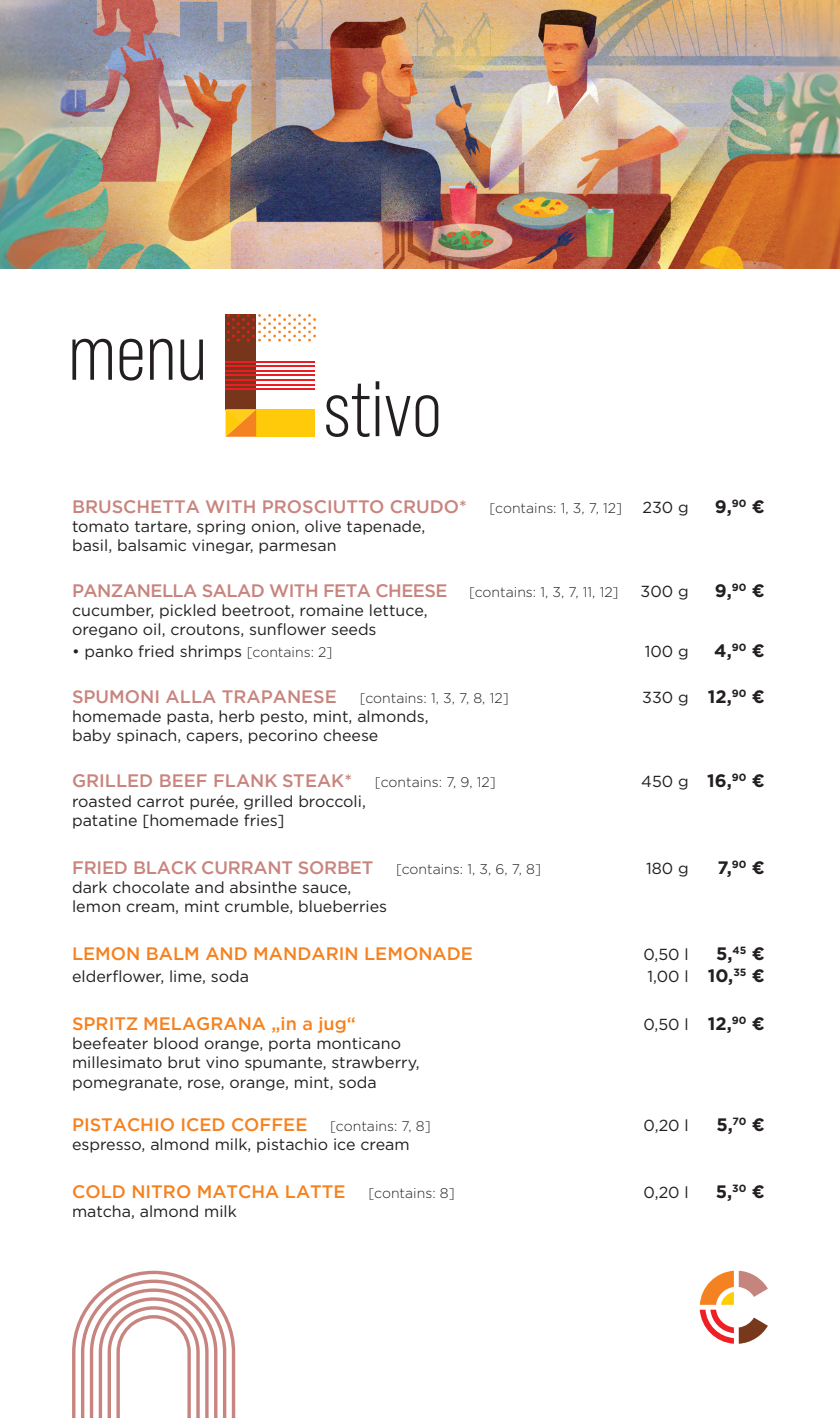
<style>
.page{position:relative;width:840px;height:1418px;background:#fff}
.page>*{position:absolute;margin:0;border:0;box-sizing:border-box;transform-origin:0 0}
.t1{font:81px "Bebas Neue Pro";color:#231f20}
.t2{font:500 18px "Gotham";letter-spacing:-.01em;color:#c8847e}
.t3{font:500 18px "Gotham";color:#f58220}
.t4{font:500 18px "Gotham";letter-spacing:-.03em;color:#c8847e}
.t5{font:700 18px "Gotham";color:#231f20}
.t6{font:16px/19.2px "Gotham";color:#231f20}
.t7{font:300 14px "Gotham";color:#231f20}
.s1{font-weight:300;font-size:14px;color:#231f20}
.s2{font-weight:300;font-size:14px}
.s3{font-weight:500;font-size:18px;color:#c8847e}
.s4{font-weight:700;font-size:18px}
</style>
<div class="page">
<img style="left:0;top:0;width:839px;height:268px">
<svg style="left:72px;top:1270px;width:164px;height:147px"></svg>
<svg style="left:699px;top:1270px;width:68px;height:73px"></svg>
<div style="left:256px;top:409px;width:58px;height:28px;background:#feca0a"></div>
<div style="left:225px;top:314px;width:31px;height:95px;background:#77361c"></div>
<hr style="left:225px;top:361px;width:89px;height:1px;background:#eb1d23">
<hr style="left:225px;top:366px;width:89px;height:1px;background:#eb1d23">
<hr style="left:225px;top:370px;width:89px;height:1px;background:#eb1d23">
<hr style="left:225px;top:375px;width:89px;height:1px;background:#eb1d23">
<hr style="left:225px;top:379px;width:89px;height:1px;background:#eb1d23">
<hr style="left:225px;top:384px;width:89px;height:1px;background:#eb1d23">
<hr style="left:225px;top:388px;width:89px;height:1px;background:#eb1d23">
<svg style="left:227px;top:314px;width:89px;height:27px"></svg>
<svg style="left:225px;top:409px;width:31px;height:28px"></svg>
<h1 class="t1" style="left:68px;top:307px;width:141px">menu</h1>
<h1 class="t1" style="left:323px;top:363px;width:120px">stivo</h1>
<p class="t2" style="left:72px;top:494px;width:551px">BRUSCHETTA WITH PROSCIUTTO CRUDO* <span class="s1">[contains: 1, 3, 7, 12]</span></p>
<p class="t6" style="left:642px;top:497px;width:48px">230 g</p>
<p class="t5" style="left:714px;top:494px;width:51px">9,<sup>90</sup> €</p>
<p class="t6" style="left:72px;top:516px;width:355px">tomato tartare, spring onion, olive tapenade, basil, balsamic vinegar, parmesan</p>
<p class="t4" style="left:72px;top:579px;width:547px">PANZANELLA SALAD WITH FETA CHEESE <span class="s1">[contains: 1, 3, 7, 11, 12]</span></p>
<p class="t6" style="left:640px;top:581px;width:50px">300 g</p>
<p class="t5" style="left:714px;top:578px;width:51px">9,<sup>90</sup> €</p>
<p class="t6" style="left:72px;top:600px;width:357px">cucumber, pickled beetroot, romaine lettuce, oregano oil, croutons, sunflower seeds</p>
<p class="t6" style="left:72px;top:641px;width:262px">• panko fried shrimps <span class="s2">[contains: 2]</span></p>
<p class="t6" style="left:644px;top:641px;width:46px">100 g</p>
<p class="t5" style="left:713px;top:638px;width:52px">4,<sup>90</sup> €</p>
<p class="t7" style="left:72px;top:689px;width:438px"><span class="s3">SPUMONI ALLA TRAPANESE</span> [contains: 1, 3, 7, 8, 12]</p>
<p class="t6" style="left:642px;top:687px;width:124px">330 g <span class="s4">12,</span><sup>90</sup> <span class="s4">€</span></p>
<p class="t6" style="left:72px;top:706px;width:358px">homemade pasta, herb pesto, mint, almonds, baby spinach, capers, pecorino cheese</p>
<p class="t2" style="left:72px;top:769px;width:425px">GRILLED BEEF FLANK STEAK* <span class="s1">[contains: 7, 9, 12]</span></p>
<p class="t6" style="left:641px;top:772px;width:125px">450 g <span class="s4">16,</span><sup>90</sup> <span class="s4">€</span></p>
<p class="t6" style="left:72px;top:791px;width:295px">roasted carrot purée, grilled broccoli, patatine [homemade fries]</p>
<p class="t2" style="left:72px;top:855px;width:470px">FRIED BLACK CURRANT SORBET <span class="s1">[contains: 1, 3, 6, 7, 8]</span></p>
<p class="t6" style="left:645px;top:858px;width:44px">180 g</p>
<p class="t5" style="left:717px;top:855px;width:49px">7,<sup>90</sup> €</p>
<p class="t6" style="left:72px;top:877px;width:316px">dark chocolate and absinthe sauce, lemon cream, mint crumble, blueberries</p>
<p class="t3" style="left:72px;top:942px;width:402px">LEMON BALM AND MANDARIN LEMONADE</p>
<p class="t6" style="left:643px;top:944px;width:47px">0,50 l</p>
<p class="t5" style="left:715px;top:942px;width:50px">5,<sup>45</sup> €</p>
<p class="t6" style="left:72px;top:966px;width:178px">elderflower, lime, soda</p>
<p class="t6" style="left:647px;top:966px;width:119px">1,00 l <span class="s4">10,</span><sup>35</sup> <span class="s4">€</span></p>
<p class="t3" style="left:72px;top:1011px;width:285px">SPRITZ MELAGRANA „in a jug“</p>
<p class="t6" style="left:643px;top:1014px;width:123px">0,50 l <span class="s4">12,</span><sup>90</sup> <span class="s4">€</span></p>
<p class="t6" style="left:72px;top:1033px;width:349px">beefeater blood orange, porta monticano millesimato brut vino spumante, strawberry, pomegranate, rose, orange, mint, soda</p>
<p class="t3" style="left:72px;top:1112px;width:360px">PISTACHIO ICED COFFEE <span class="s1">[contains: 7, 8]</span></p>
<p class="t6" style="left:643px;top:1115px;width:47px">0,20 l</p>
<p class="t5" style="left:716px;top:1112px;width:50px">5,<sup>70</sup> €</p>
<p class="t6" style="left:72px;top:1134px;width:339px">espresso, almond milk, pistachio ice cream</p>
<p class="t3" style="left:72px;top:1179px;width:384px">COLD NITRO MATCHA LATTE <span class="s1">[contains: 8]</span></p>
<p class="t6" style="left:643px;top:1182px;width:47px">0,20 l</p>
<p class="t5" style="left:715px;top:1179px;width:51px">5,<sup>30</sup> €</p>
<p class="t6" style="left:72px;top:1201px;width:166px">matcha, almond milk</p>
</div>
